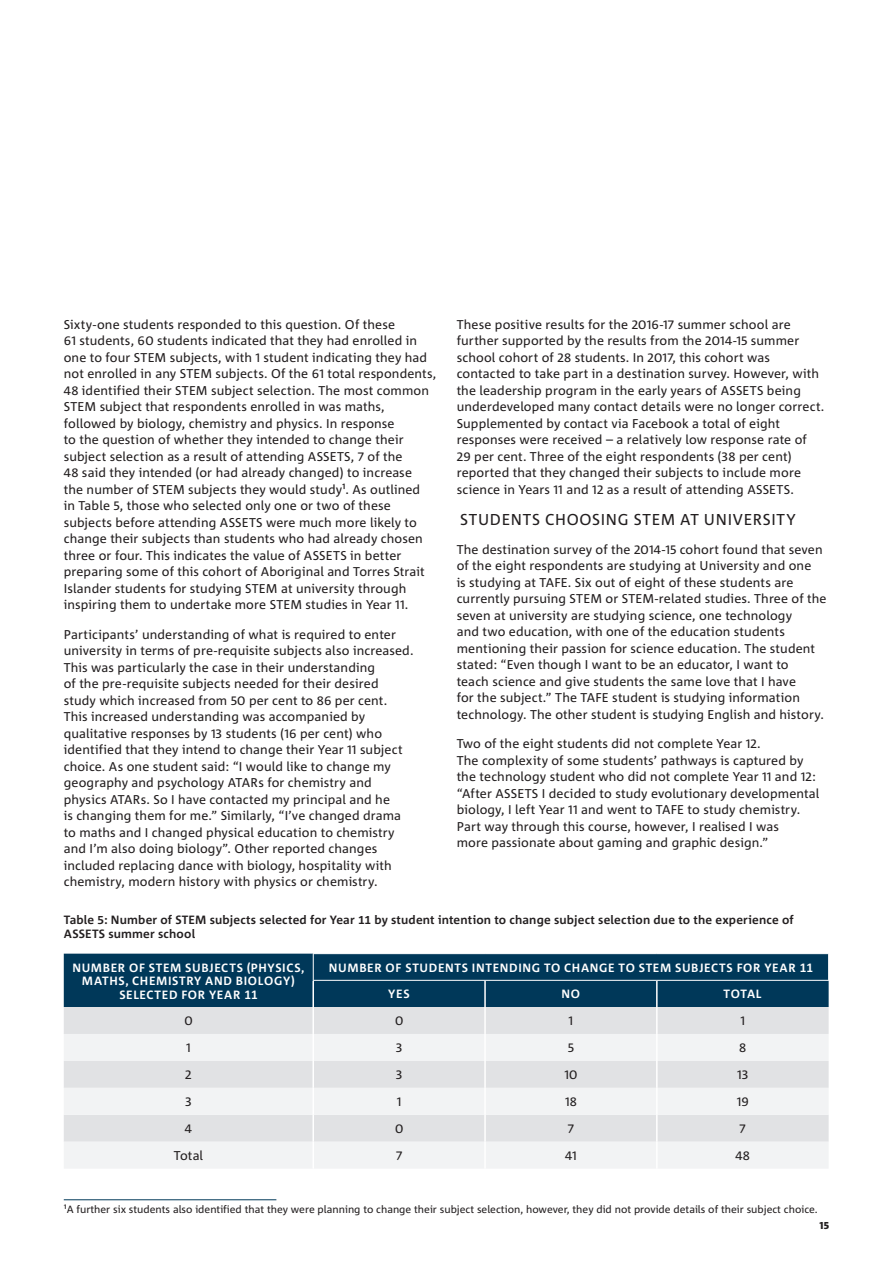
<style>
.page{position:relative;width:893px;height:1263px;background:#fff}
.page>*{position:absolute;margin:0;border:0;box-sizing:border-box;transform-origin:0 0}
.Body_Copy_Regular{font:15.75px "Corpid C1";letter-spacing:.045em;color:#231f20}
.Body_Copy_Regular-2{font:12.75px/16.5px "Corpid C1";letter-spacing:.01em;color:#231f20}
.Table_header_row_-_L{font:700 12px/13.5px "Corpid C1";letter-spacing:.055em;color:#fff;text-align:center}
.Caption_table{font:700 12px/14.2px "Corpid C1";letter-spacing:.015em;color:#231f20}
.Footnote{font:10.5px "Corpid C1";color:#231f20}
.t1{font:800 10.5px "Corpid C1";color:#231f20}
</style>
<div class="page">
<div style="left:64px;top:1007px;width:765px;height:27px;background:#e1e2e4"></div>
<svg style="left:64px;top:1034px;width:765px;height:134px;fill:#f2f3f4"></svg>
<hr style="left:312px;top:1007px;width:2px;height:27px;background:#fff">
<hr style="left:484px;top:1007px;width:2px;height:27px;background:#fff">
<hr style="left:656px;top:1007px;width:2px;height:27px;background:#fff">
<hr style="left:312px;top:1034px;width:2px;height:27px;background:#fff">
<hr style="left:484px;top:1034px;width:2px;height:27px;background:#fff">
<hr style="left:656px;top:1034px;width:2px;height:27px;background:#fff">
<hr style="left:312px;top:1061px;width:2px;height:27px;background:#fff">
<hr style="left:484px;top:1061px;width:2px;height:27px;background:#fff">
<hr style="left:656px;top:1061px;width:2px;height:27px;background:#fff">
<hr style="left:312px;top:1088px;width:2px;height:27px;background:#fff">
<hr style="left:484px;top:1088px;width:2px;height:27px;background:#fff">
<hr style="left:656px;top:1088px;width:2px;height:27px;background:#fff">
<hr style="left:312px;top:1115px;width:2px;height:27px;background:#fff">
<hr style="left:484px;top:1115px;width:2px;height:27px;background:#fff">
<hr style="left:656px;top:1115px;width:2px;height:27px;background:#fff">
<hr style="left:312px;top:1142px;width:2px;height:27px;background:#fff">
<hr style="left:484px;top:1142px;width:2px;height:27px;background:#fff">
<hr style="left:656px;top:1142px;width:2px;height:27px;background:#fff">
<div style="left:64px;top:954px;width:765px;height:53px;background:#003859"></div>
<hr style="left:313px;top:980px;width:172px;height:1px;background:#fff">
<hr style="left:485px;top:980px;width:172px;height:1px;background:#fff">
<hr style="left:657px;top:980px;width:172px;height:1px;background:#fff">
<hr style="left:64px;top:1199px;width:212px;height:1px;background:#003859">
<p class="Body_Copy_Regular-2" style="left:64px;top:316px;width:374px">Sixty-one students responded to this question. Of these<br>61 students, 60 students indicated that they had enrolled in one to four STEM subjects, with 1 student indicating they had not enrolled in any STEM subjects. Of the 61 total respondents, 48 identified their STEM subject selection. The most common STEM subject that respondents enrolled in was maths, followed by biology, chemistry and physics. In response<br>to the question of whether they intended to change their subject selection as a result of attending ASSETS, 7 of the<br>48 said they intended (or had already changed) to increase<br>the number of STEM subjects they would study1. As outlined<br>in Table 5, those who selected only one or two of these subjects before attending ASSETS were much more likely to change their subjects than students who had already chosen three or four. This indicates the value of ASSETS in better preparing some of this cohort of Aboriginal and Torres Strait Islander students for studying STEM at university through inspiring them to undertake more STEM studies in Year 11.</p>
<p class="Body_Copy_Regular-2" style="left:64px;top:626px;width:351px">Participants’ understanding of what is required to enter university in terms of pre-requisite subjects also increased.<br>This was particularly the case in their understanding<br>of the pre-requisite subjects needed for their desired study which increased from 50 per cent to 86 per cent.<br>This increased understanding was accompanied by qualitative responses by 13 students (16 per cent) who identified that they intend to change their Year 11 subject choice. As one student said: “I would like to change my geography and psychology ATARs for chemistry and physics ATARs. So I have contacted my principal and he<br>is changing them for me.” Similarly, “I’ve changed drama to maths and I changed physical education to chemistry and I’m also doing biology”. Other reported changes included replacing dance with biology, hospitality with chemistry, modern history with physics or chemistry.</p>
<p class="Body_Copy_Regular-2" style="left:457px;top:316px;width:369px">These positive results for the 2016-17 summer school are further supported by the results from the 2014-15 summer school cohort of 28 students. In 2017, this cohort was contacted to take part in a destination survey. However, with the leadership program in the early years of ASSETS being underdeveloped many contact details were no longer correct.<br>Supplemented by contact via Facebook a total of eight responses were received – a relatively low response rate of<br>29 per cent. Three of the eight respondents (38 per cent) reported that they changed their subjects to include more science in Years 11 and 12 as a result of attending ASSETS.</p>
<p class="Body_Copy_Regular" style="left:460px;top:509px;width:337px">STUDENTS CHOOSING STEM AT UNIVERSITY</p>
<p class="Body_Copy_Regular-2" style="left:457px;top:541px;width:371px">The destination survey of the 2014-15 cohort found that seven of the eight respondents are studying at University and one<br>is studying at TAFE. Six out of eight of these students are currently pursuing STEM or STEM-related studies. Three of the seven at university are studying science, one technology<br>and two education, with one of the education students mentioning their passion for science education. The student stated: “Even though I want to be an educator, I want to<br>teach science and give students the same love that I have<br>for the subject.” The TAFE student is studying information technology. The other student is studying English and history.</p>
<p class="Body_Copy_Regular-2" style="left:457px;top:735px;width:364px">Two of the eight students did not complete Year 12.<br>The complexity of some students’ pathways is captured by the technology student who did not complete Year 11 and 12: “After ASSETS I decided to study evolutionary developmental biology, I left Year 11 and went to TAFE to study chemistry.<br>Part way through this course, however, I realised I was<br>more passionate about gaming and graphic design.”</p>
<p class="Caption_table" style="left:64px;top:912px;width:731px">Table 5: Number of STEM subjects selected for Year 11 by student intention to change subject selection due to the experience of<br>ASSETS summer school</p>
<p class="Table_header_row_-_L" style="left:72px;top:960px;width:234px">NUMBER OF STEM SUBJECTS (PHYSICS,<br>MATHS, CHEMISTRY AND BIOLOGY)<br>SELECTED FOR YEAR 11</p>
<p class="Table_header_row_-_L" style="left:329px;top:960px;width:486px">NUMBER OF STUDENTS INTENDING TO CHANGE TO STEM SUBJECTS FOR YEAR 11</p>
<p class="Table_header_row_-_L" style="left:388px;top:987px;width:23px">YES</p>
<p class="Table_header_row_-_L" style="left:561px;top:987px;width:20px">NO</p>
<p class="Table_header_row_-_L" style="left:724px;top:987px;width:39px">TOTAL</p>
<p class="Body_Copy_Regular-2" style="left:184px;top:1012px;width:10px">0</p>
<p class="Body_Copy_Regular-2" style="left:395px;top:1012px;width:10px">0</p>
<p class="Body_Copy_Regular-2" style="left:569px;top:1012px;width:6px">1</p>
<p class="Body_Copy_Regular-2" style="left:740px;top:1012px;width:6px">1</p>
<p class="Body_Copy_Regular-2" style="left:186px;top:1039px;width:6px">1</p>
<p class="Body_Copy_Regular-2" style="left:396px;top:1039px;width:8px">3</p>
<p class="Body_Copy_Regular-2" style="left:568px;top:1039px;width:8px">5</p>
<p class="Body_Copy_Regular-2" style="left:739px;top:1039px;width:9px">8</p>
<p class="Body_Copy_Regular-2" style="left:185px;top:1066px;width:8px">2</p>
<p class="Body_Copy_Regular-2" style="left:396px;top:1066px;width:8px">3</p>
<p class="Body_Copy_Regular-2" style="left:564px;top:1066px;width:15px">10</p>
<p class="Body_Copy_Regular-2" style="left:737px;top:1066px;width:13px">13</p>
<p class="Body_Copy_Regular-2" style="left:185px;top:1093px;width:8px">3</p>
<p class="Body_Copy_Regular-2" style="left:397px;top:1093px;width:6px">1</p>
<p class="Body_Copy_Regular-2" style="left:565px;top:1093px;width:13px">18</p>
<p class="Body_Copy_Regular-2" style="left:737px;top:1093px;width:14px">19</p>
<p class="Body_Copy_Regular-2" style="left:185px;top:1120px;width:6px">4</p>
<p class="Body_Copy_Regular-2" style="left:395px;top:1120px;width:10px">0</p>
<p class="Body_Copy_Regular-2" style="left:568px;top:1120px;width:8px">7</p>
<p class="Body_Copy_Regular-2" style="left:740px;top:1120px;width:8px">7</p>
<p class="Body_Copy_Regular-2" style="left:174px;top:1147px;width:31px">Total</p>
<p class="Body_Copy_Regular-2" style="left:396px;top:1147px;width:8px">7</p>
<p class="Body_Copy_Regular-2" style="left:565px;top:1147px;width:13px">41</p>
<p class="Body_Copy_Regular-2" style="left:735px;top:1147px;width:16px">48</p>
<p class="Footnote" style="left:64px;top:1202px;width:755px">1A further six students also identified that they were planning to change their subject selection, however, they did not provide details of their subject choice.</p>
<p class="t1" style="left:819px;top:1218px;width:11px">15</p>
</div>
